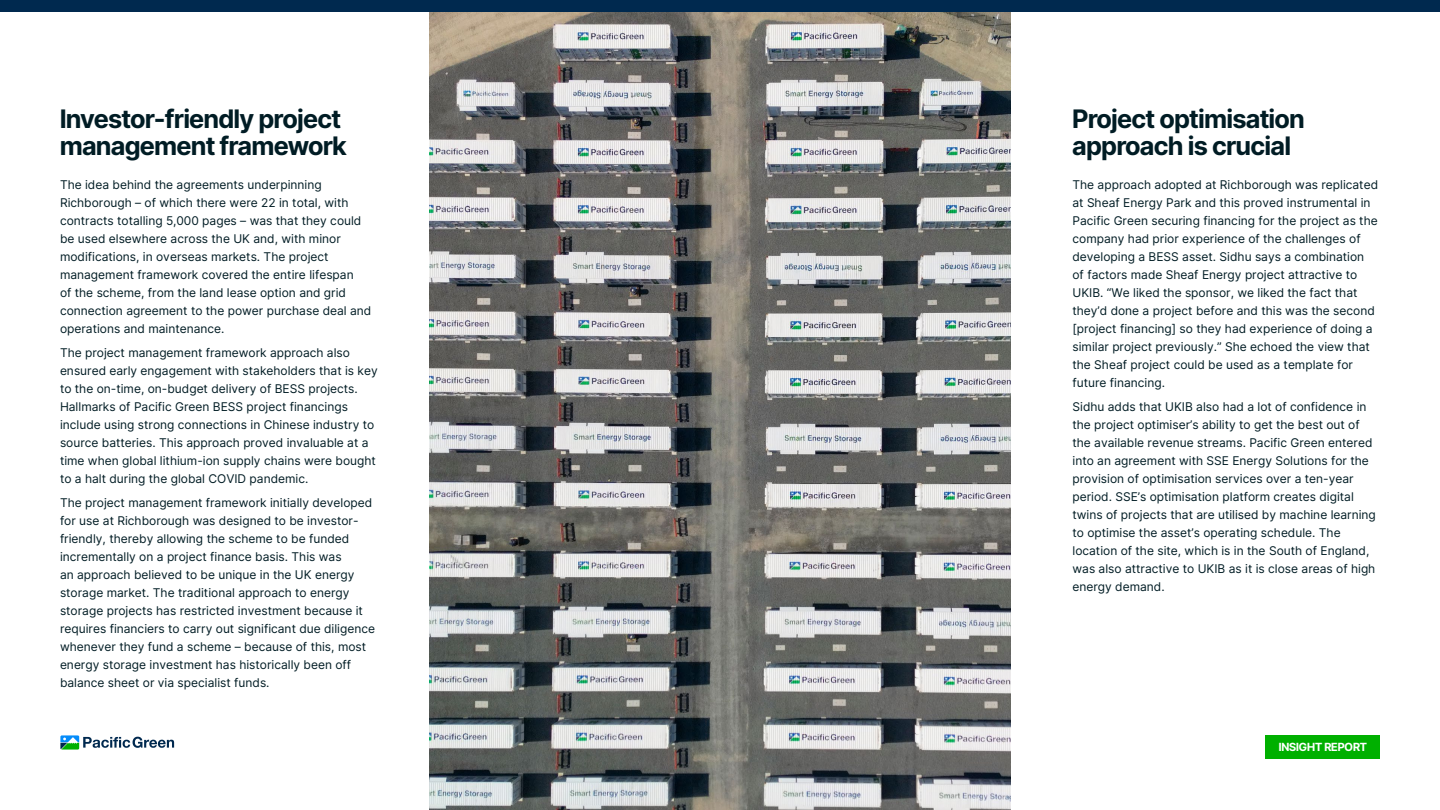
<style>
.page{position:relative;width:1440px;height:810px;background:#fff}
.page>*{position:absolute;margin:0;border:0;box-sizing:border-box;transform-origin:0 0}
.t1{font:25.5px/27px "Inter Tight";letter-spacing:-.005em;color:#001c24}
.t2{font:12px/18px "Inter";color:#001c24}
.t3{font:11.25px "Inter Tight";letter-spacing:-.005em;color:#fff}
</style>
<div class="page">
<svg style="left:60px;top:735px;width:114px;height:15px"></svg>
<div style="left:0;top:0;width:1440px;height:12px;background:#00294f"></div>
<div style="left:1266px;top:735px;width:114px;height:24px;background:#00b000"></div>
<img style="left:429px;top:12px;width:582px;height:798px">
<h1 class="t1" style="left:60px;top:104px;width:288px">Investor-friendly project management framework</h1>
<h1 class="t1" style="left:1073px;top:104px;width:234px">Project optimisation approach is crucial</h1>
<p class="t2" style="left:60px;top:175px;width:313px">The idea behind the agreements underpinning Richborough – of which there were 22 in total, with contracts totalling 5,000 pages – was that they could be used elsewhere across the UK and, with minor modifications, in overseas markets. The project management framework covered the entire lifespan<br>of the scheme, from the land lease option and grid connection agreement to the power purchase deal and operations and maintenance.</p>
<p class="t2" style="left:60px;top:343px;width:319px">The project management framework approach also ensured early engagement with stakeholders that is key to the on-time, on-budget delivery of BESS projects.<br>Hallmarks of Pacific Green BESS project financings include using strong connections in Chinese industry to source batteries. This approach proved invaluable at a time when global lithium-ion supply chains were bought to a halt during the global COVID pandemic.</p>
<p class="t2" style="left:60px;top:493px;width:317px">The project management framework initially developed for use at Richborough was designed to be investor&shy;friendly, thereby allowing the scheme to be funded incrementally on a project finance basis. This was<br>an approach believed to be unique in the UK energy storage market. The traditional approach to energy storage projects has restricted investment because it requires financiers to carry out significant due diligence whenever they fund a scheme – because of this, most energy storage investment has historically been off balance sheet or via specialist funds.</p>
<p class="t2" style="left:1072px;top:175px;width:307px">The approach adopted at Richborough was replicated at Sheaf Energy Park and this proved instrumental in Pacific Green securing financing for the project as the company had prior experience of the challenges of developing a BESS asset. Sidhu says a combination of factors made Sheaf Energy project attractive to UKIB. “We liked the sponsor, we liked the fact that they’d done a project before and this was the second [project financing] so they had experience of doing a similar project previously.” She echoed the view that the Sheaf project could be used as a template for future financing.</p>
<p class="t2" style="left:1072px;top:397px;width:305px">Sidhu adds that UKIB also had a lot of confidence in the project optimiser’s ability to get the best out of the available revenue streams. Pacific Green entered into an agreement with SSE Energy Solutions for the provision of optimisation services over a ten-year period. SSE’s optimisation platform creates digital twins of projects that are utilised by machine learning to optimise the asset’s operating schedule. The location of the site, which is in the South of England, was also attractive to UKIB as it is close areas of high energy demand.</p>
<p class="t3" style="left:1279px;top:739px;width:90px">INSIGHT REPORT</p>
</div>
